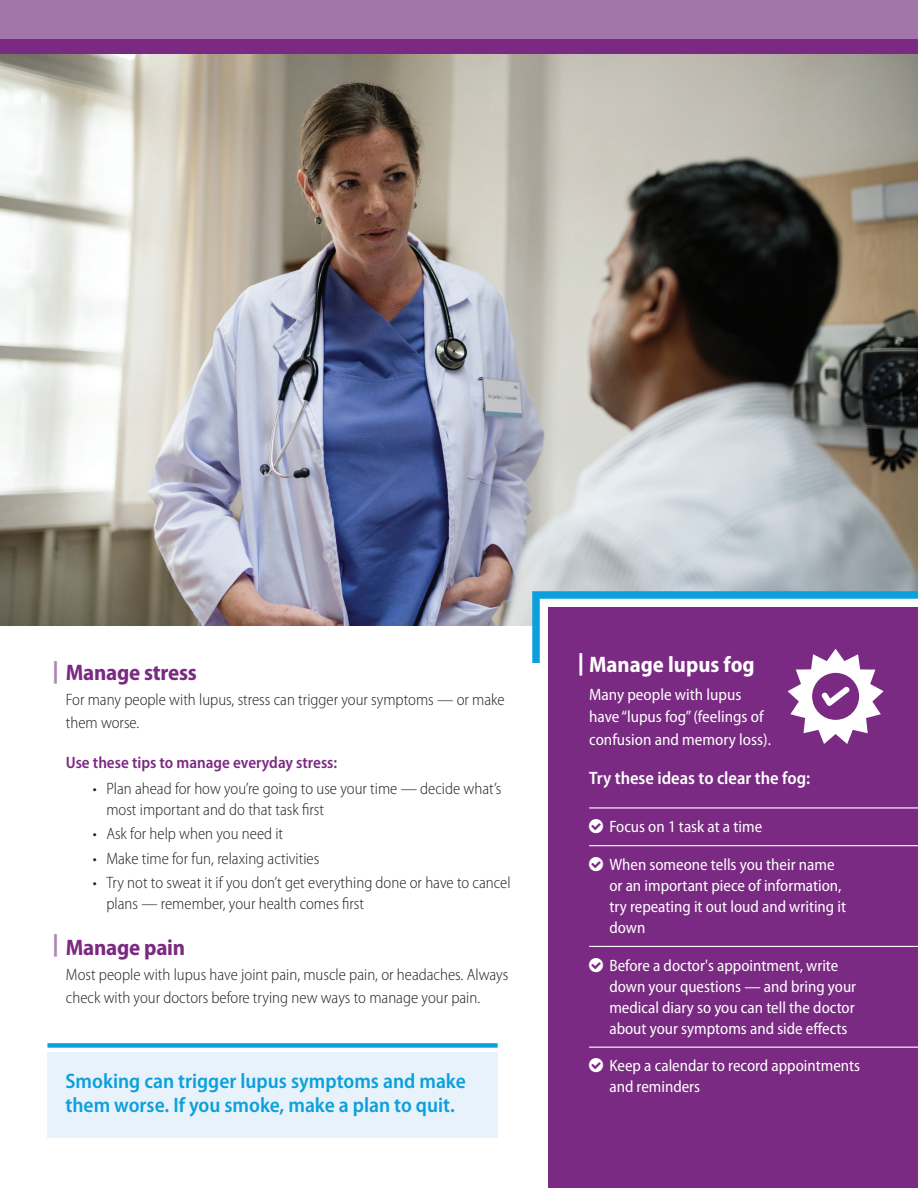
<style>
.page{position:relative;width:918px;height:1188px;background:#fff}
.page>*{position:absolute;margin:0;border:0;box-sizing:border-box;transform-origin:0 0}
.Subhead{font:700 semi-condensed 22.5px "Myriad Pro";letter-spacing:-.01em;color:#7a2a82}
.Text_Before_Bullet{font:700 semi-condensed 22.5px "Myriad Pro";color:#fff}
.Subhead-2{font:900 semi-condensed 22.5px "Myriad Pro";color:#ae88b5}
.Subhead-3{font:900 semi-condensed 22.5px "Myriad Pro";color:#fff}
.Blue_Pullquote{font:600 semi-condensed 21px/24px "Myriad Pro";color:#0ba0dd}
.Text_Before_Bullet-2{font:600 semi-condensed 18px "Myriad Pro";color:#fff}
.Paragraph_Text{font:300 semi-condensed 16.5px/22.5px "Myriad Pro";color:#231f20}
.Paragraph_Text-2{font:semi-condensed 16.5px/21px "Myriad Pro";color:#fff}
.Text_Before_Bullet-3{font:600 semi-condensed 16.5px "Myriad Pro";color:#7a2a82}
</style>
<div class="page">
<img style="left:0;top:54px;width:918px;height:571px">
<div style="left:0;top:39px;width:918px;height:15px;background:#7a2a82"></div>
<div style="left:0;top:0;width:918px;height:39px;background:#a276a9"></div>
<div style="left:47px;top:1052px;width:451px;height:86px;background:#e8f2fa"></div>
<div style="left:47px;top:1043px;width:451px;height:5px;background:#0ba0dd"></div>
<div style="left:549px;top:608px;width:369px;height:580px;background:#7a2a82"></div>
<hr style="left:589px;top:807px;width:329px;height:2px;background:#fff">
<hr style="left:589px;top:845px;width:329px;height:1px;background:#fff">
<hr style="left:589px;top:946px;width:329px;height:1px;background:#fff">
<hr style="left:589px;top:1047px;width:329px;height:1px;background:#fff">
<svg style="left:529px;top:592px;width:389px;height:152px"></svg>
<p class="Subhead-2" style="left:52px;top:657px;width:8px">|</p>
<p class="Subhead-2" style="left:52px;top:931px;width:8px">|</p>
<p class="Subhead" style="left:66px;top:660px;width:133px">Manage stress</p>
<p class="Paragraph_Text" style="left:66px;top:689px;width:440px">For many people with lupus, stress can trigger your symptoms — or make them worse.</p>
<p class="Text_Before_Bullet-3" style="left:66px;top:753px;width:273px">Use these tips to manage everyday stress:</p>
<p class="Paragraph_Text" style="left:106px;top:778px;width:397px;line-height:21px;text-indent:-14px">• Plan ahead for how you’re going to use your time — decide what’s most important and do that task first</p>
<p class="Paragraph_Text" style="left:93px;top:823px;width:192px">• Ask for help when you need it</p>
<p class="Paragraph_Text" style="left:93px;top:847px;width:228px">• Make time for fun, relaxing activities</p>
<p class="Paragraph_Text" style="left:106px;top:872px;width:406px;line-height:21px;text-indent:-14px">• Try not to sweat it if you don’t get everything done or have to cancel plans — remember, your health comes first</p>
<p class="Subhead" style="left:66px;top:935px;width:121px">Manage pain</p>
<p class="Paragraph_Text" style="left:66px;top:964px;width:444px">Most people with lupus have joint pain, muscle pain, or headaches. Always check with your doctors before trying new ways to manage your pain.</p>
<p class="Blue_Pullquote" style="left:66px;top:1070px;width:402px">Smoking can trigger lupus symptoms and make them worse. If you smoke, make a plan to quit.</p>
<p class="Subhead-3" style="left:578px;top:649px;width:8px">|</p>
<p class="Text_Before_Bullet" style="left:589px;top:652px;width:167px">Manage lupus fog</p>
<p class="Paragraph_Text-2" style="left:589px;top:683px;width:183px;line-height:22.5px">Many people with lupus have “lupus fog” (feelings of confusion and memory loss).</p>
<p class="Text_Before_Bullet-2" style="left:589px;top:768px;width:223px">Try these ideas to clear the fog:</p>
<p class="Paragraph_Text-2" style="left:609px;top:817px;width:154px">Focus on 1 task at a time</p>
<p class="Paragraph_Text-2" style="left:609px;top:854px;width:238px">When someone tells you their name or an important piece of information, try repeating it out loud and writing it down</p>
<p class="Paragraph_Text-2" style="left:609px;top:955px;width:248px">Before a doctor's appointment, write down your questions — and bring your medical diary so you can tell the doctor about your symptoms and side effects</p>
<p class="Paragraph_Text-2" style="left:609px;top:1056px;width:252px">Keep a calendar to record appointments and reminders</p>
</div>
